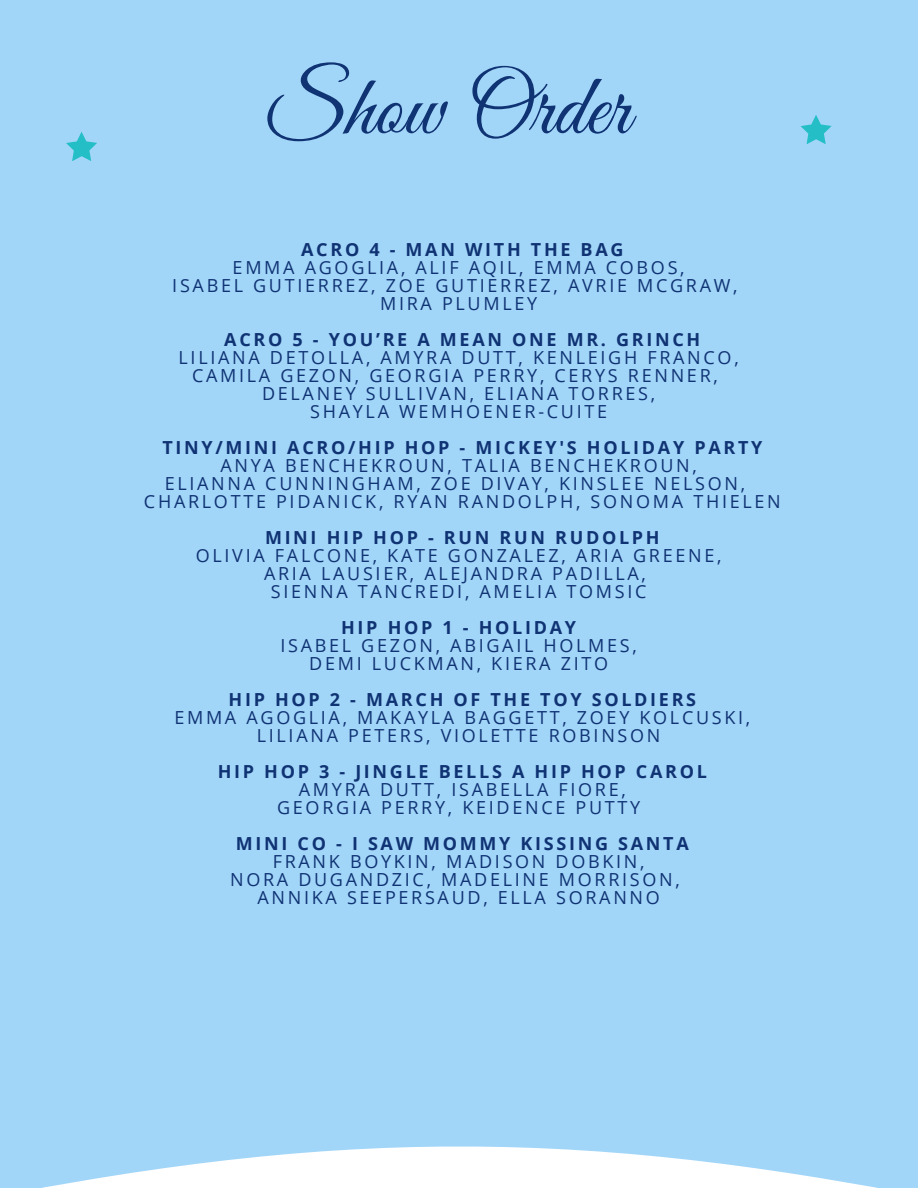
<style>
.page{position:relative;width:918px;height:1188px;background:#a2d6f8}
.page>*{position:absolute;margin:0;border:0;box-sizing:border-box;transform-origin:0 0}
.t1{font:87.15px "Great Vibes";color:#103374}
.t2{font:18px "Open Sans";letter-spacing:.15em;color:#103374}
.t3{font:700 18px "Open Sans";letter-spacing:.15em;color:#103374}
</style>
<div class="page">
<svg style="left:42px;top:1147px;width:835px;height:41px;fill:#fff"></svg>
<svg style="left:66px;top:132px;width:31px;height:29px"></svg>
<svg style="left:801px;top:115px;width:31px;height:29px"></svg>
<p class="t1" style="left:267px;top:59px;width:364px">Show Order</p>
<p class="t3" style="left:301px;top:237px;width:324px">ACRO 4 - MAN WITH THE BAG</p>
<p class="t2" style="left:233px;top:255px;width:454px">EMMA AGOGLIA, ALIF AQIL, EMMA COBOS,</p>
<p class="t2" style="left:172px;top:273px;width:567px">ISABEL GUTIERREZ, ZOE GUTIERREZ, AVRIE MCGRAW,</p>
<p class="t2" style="left:380px;top:291px;width:159px">MIRA PLUMLEY</p>
<p class="t3" style="left:224px;top:327px;width:478px">ACRO 5 - YOU’RE A MEAN ONE MR. GRINCH</p>
<p class="t2" style="left:179px;top:345px;width:562px">LILIANA DETOLLA, AMYRA DUTT, KENLEIGH FRANCO,</p>
<p class="t2" style="left:192px;top:363px;width:527px">CAMILA GEZON, GEORGIA PERRY, CERYS RENNER,</p>
<p class="t2" style="left:262px;top:381px;width:395px">DELANEY SULLIVAN, ELIANA TORRES,</p>
<p class="t2" style="left:310px;top:399px;width:298px">SHAYLA WEMHOENER-CUITE</p>
<p class="t3" style="left:162px;top:435px;width:602px">TINY/MINI ACRO/HIP HOP - MICKEY'S HOLIDAY PARTY</p>
<p class="t2" style="left:220px;top:453px;width:478px">ANYA BENCHEKROUN, TALIA BENCHEKROUN,</p>
<p class="t2" style="left:165px;top:471px;width:582px">ELIANNA CUNNINGHAM, ZOE DIVAY, KINSLEE NELSON,</p>
<p class="t2" style="left:144px;top:489px;width:638px">CHARLOTTE PIDANICK, RYAN RANDOLPH, SONOMA THIELEN</p>
<p class="t3" style="left:265px;top:525px;width:396px">MINI HIP HOP - RUN RUN RUDOLPH</p>
<p class="t2" style="left:196px;top:543px;width:527px">OLIVIA FALCONE, KATE GONZALEZ, ARIA GREENE,</p>
<p class="t2" style="left:264px;top:561px;width:383px">ARIA LAUSIER, ALEJANDRA PADILLA,</p>
<p class="t2" style="left:271px;top:579px;width:377px">SIENNA TANCREDI, AMELIA TOMSIC</p>
<p class="t3" style="left:341px;top:615px;width:237px">HIP HOP 1 - HOLIDAY</p>
<p class="t2" style="left:280px;top:633px;width:358px">ISABEL GEZON, ABIGAIL HOLMES,</p>
<p class="t2" style="left:309px;top:651px;width:300px">DEMI LUCKMAN, KIERA ZITO</p>
<p class="t3" style="left:229px;top:687px;width:469px">HIP HOP 2 - MARCH OF THE TOY SOLDIERS</p>
<p class="t2" style="left:174px;top:705px;width:577px">EMMA AGOGLIA, MAKAYLA BAGGETT, ZOEY KOLCUSKI,</p>
<p class="t2" style="left:257px;top:723px;width:405px">LILIANA PETERS, VIOLETTE ROBINSON</p>
<p class="t3" style="left:218px;top:759px;width:491px">HIP HOP 3 - JINGLE BELLS A HIP HOP CAROL</p>
<p class="t2" style="left:299px;top:777px;width:328px">AMYRA DUTT, ISABELLA FIORE,</p>
<p class="t2" style="left:277px;top:795px;width:365px">GEORGIA PERRY, KEIDENCE PUTTY</p>
<p class="t3" style="left:236px;top:831px;width:454px">MINI CO - I SAW MOMMY KISSING SANTA</p>
<p class="t2" style="left:273px;top:849px;width:373px">FRANK BOYKIN, MADISON DOBKIN,</p>
<p class="t2" style="left:230px;top:867px;width:451px">NORA DUGANDZIC, MADELINE MORRISON,</p>
<p class="t2" style="left:257px;top:885px;width:404px">ANNIKA SEEPERSAUD, ELLA SORANNO</p>
</div>
